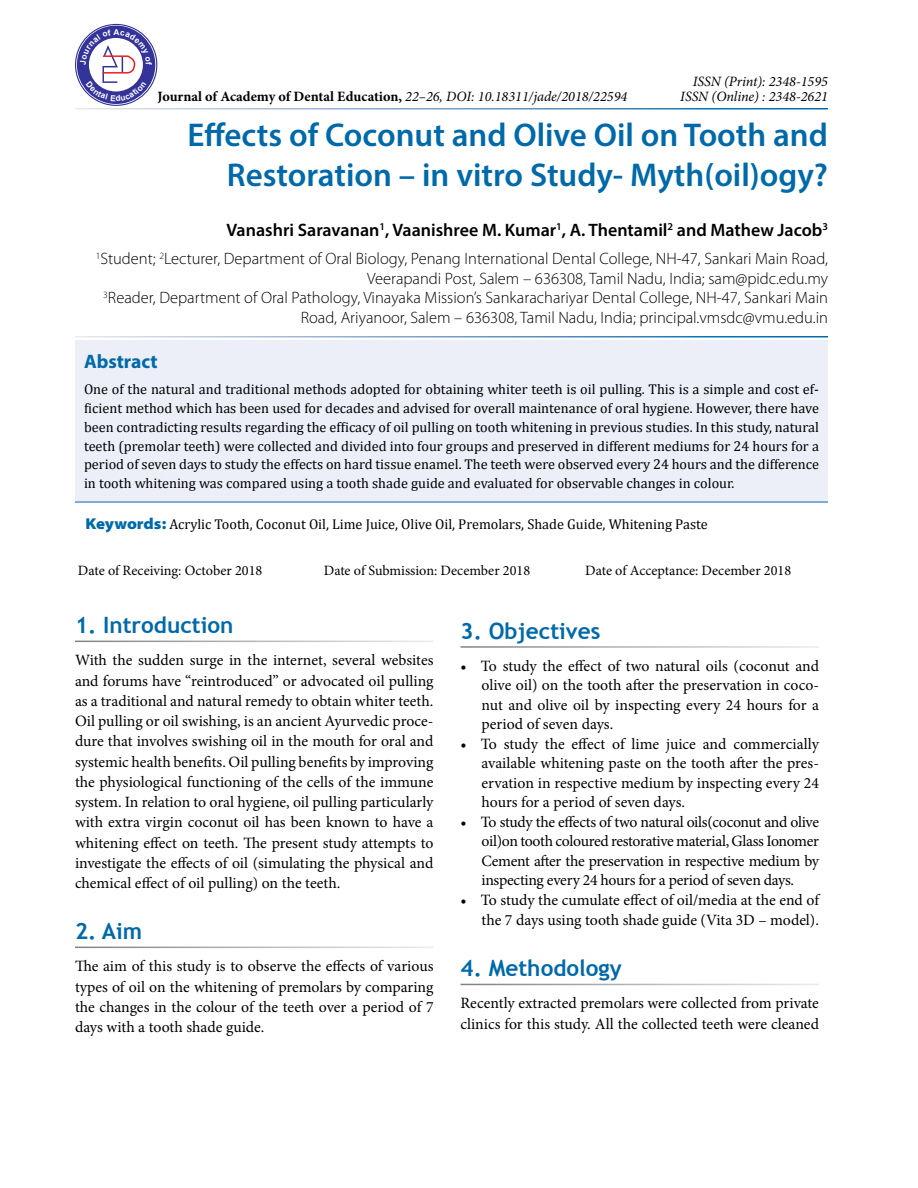
<style>
.page{position:relative;width:918px;height:1188px;background:#fff}
.page>*{position:absolute;margin:0;border:0;box-sizing:border-box;transform-origin:0 0}
.t1{font:600 33px/40.5px "Myriad Pro";color:#0069aa;text-align:right}
.t2{font:700 22.5px "Trebuchet MS";color:#0069aa}
.t3{font:700 19.5px "Myriad Pro";color:#0069aa}
.t4{font:600 18px "Myriad Pro";color:#000}
.t5{font:300 16.5px/19.5px "Myriad Pro";color:#000;text-align:right}
.t6{font:15.75px/20.2px "Minion Pro";color:#000;text-align:justify}
.t7{font:14.25px/18.8px "Cambria";color:#000;text-align:justify}
.t8{font:14.25px "Minion Pro";color:#000}
.t9{font:700 14.25px "Minion Pro";color:#000}
.t10{font:italic 14.25px/15px "Minion Pro";color:#000;text-align:right}
.s1{font-weight:400;font-style:italic}
.s2{font-family:"Myriad Pro";font-weight:900;font-stretch:semi-expanded;font-size:15.75px;color:#0069aa}
</style>
<div class="page">
<div style="left:77px;top:26px;width:78px;height:78px;background:#339;border-radius:50%"></div>
<div style="left:75px;top:24px;width:82px;height:82px;border:1px solid #339;border-radius:50%"></div>
<div style="left:75px;top:340px;width:753px;height:162px;background:#eceff7"></div>
<hr style="left:75px;top:502px;width:753px;height:1px;background:#0069aa">
<svg style="left:80px;top:29px;width:72px;height:72px"></svg>
<p class="t9" style="left:158px;top:87px;width:471px">Journal of Academy of Dental Education, <span class="s1">22–26, DOI: 10.18311/jade/2018/22594</span></p>
<p class="t10" style="left:680px;top:74px;width:149px">ISSN (Print): 2348-1595<br>ISSN (Online) : 2348-2621</p>
<h1 class="t1" style="left:188px;top:113px;width:642px">Effects of Coconut and Olive Oil on Tooth and<br>Restoration – in vitro Study- Myth(oil)ogy?</h1>
<p class="t4" style="left:227px;top:218px;width:603px">Vanashri Saravanan<sup>1</sup>, Vaanishree M. Kumar<sup>1</sup>, A. Thentamil<sup>2</sup> and Mathew Jacob<sup>3</sup></p>
<p class="t5" style="left:96px;top:249px;width:734px"><sup>1</sup>Student; <sup>2</sup>Lecturer, Department of Oral Biology, Penang International Dental College, NH-47, Sankari Main Road, Veerapandi Post, Salem – 636308, Tamil Nadu, India; sam@pidc.edu.my<br><sup>3</sup>Reader, Department of Oral Pathology, Vinayaka Mission’s Sankarachariyar Dental College, NH-47, Sankari Main Road, Ariyanoor, Salem – 636308, Tamil Nadu, India; principal.vmsdc@vmu.edu.in</p>
<p class="t3" style="left:84px;top:349px;width:75px">Abstract</p>
<p class="t7" style="left:84px;top:380px;width:737px">One of the natural and traditional methods adopted for obtaining whiter teeth is oil pulling. This is a simple and cost ef&shy;ficient method which has been used for decades and advised for overall maintenance of oral hygiene. However, there have been contradicting results regarding the efficacy of oil pulling on tooth whitening in previous studies. In this study, natural teeth (premolar teeth) were collected and divided into four groups and preserved in different mediums for 24 hours for a period of seven days to study the effects on hard tissue enamel. The teeth were observed every 24 hours and the difference in tooth whitening was compared using a tooth shade guide and evaluated for observable changes in colour.</p>
<p class="t7" style="left:86px;top:515px;width:624px"><span class="s2">Keywords:</span> Acrylic Tooth, Coconut Oil, Lime Juice, Olive Oil, Premolars, Shade Guide, Whitening Paste</p>
<p class="t8" style="left:78px;top:561px;width:186px">Date of Receiving: October 2018</p>
<p class="t8" style="left:324px;top:561px;width:208px">Date of Submission: December 2018</p>
<p class="t8" style="left:585px;top:561px;width:208px">Date of Acceptance: December 2018</p>
<h2 class="t2" style="left:75px;top:611px;width:160px">1. Introduction</h2>
<p class="t6" style="left:75px;top:650px;width:360px">With the sudden surge in the internet, several websites and forums have “reintroduced” or advocated oil pulling as a traditional and natural remedy to obtain whiter teeth.<br>Oil pulling or oil swishing, is an ancient Ayurvedic proce&shy;dure that involves swishing oil in the mouth for oral and systemic health benefits. Oil pulling benefits by improving the physiological functioning of the cells of the immune system. In relation to oral hygiene, oil pulling particularly with extra virgin coconut oil has been known to have a whitening effect on teeth. The present study attempts to investigate the effects of oil (simulating the physical and chemical effect of oil pulling) on the teeth.</p>
<h2 class="t2" style="left:75px;top:917px;width:69px">2. Aim</h2>
<p class="t6" style="left:75px;top:956px;width:360px">The aim of this study is to observe the effects of various types of oil on the whitening of premolars by comparing the changes in the colour of the teeth over a period of 7 days with a tooth shade guide.</p>
<h2 class="t2" style="left:460px;top:617px;width:141px">3. Objectives</h2>
<p class="t6" style="left:482px;top:656px;width:339px;line-height:19.5px;text-indent:-21px">• To study the effect of two natural oils (coconut and olive oil) on the tooth after the preservation in coco&shy;nut and olive oil by inspecting every 24 hours for a period of seven days.</p>
<p class="t6" style="left:482px;top:734px;width:339px;line-height:19.5px;text-indent:-21px">• To study the effect of lime juice and commercially available whitening paste on the tooth after the pres&shy;ervation in respective medium by inspecting every 24 hours for a period of seven days.</p>
<p class="t6" style="left:482px;top:812px;width:339px;line-height:19.5px;text-indent:-21px">• To study the effects of two natural oils(coconut and olive oil)on tooth coloured restorative material, Glass Ionomer Cement after the preservation in respective medium by inspecting every 24 hours for a period of seven days.</p>
<p class="t6" style="left:461px;top:890px;width:360px;text-align:right">• To study the cumulate effect of oil/media at the end of the 7 days using tooth shade guide (Vita 3D – model).</p>
<h2 class="t2" style="left:460px;top:954px;width:163px">4. Methodology</h2>
<p class="t6" style="left:460px;top:993px;width:360px">Recently extracted premolars were collected from private clinics for this study. All the collected teeth were cleaned</p>
</div>
